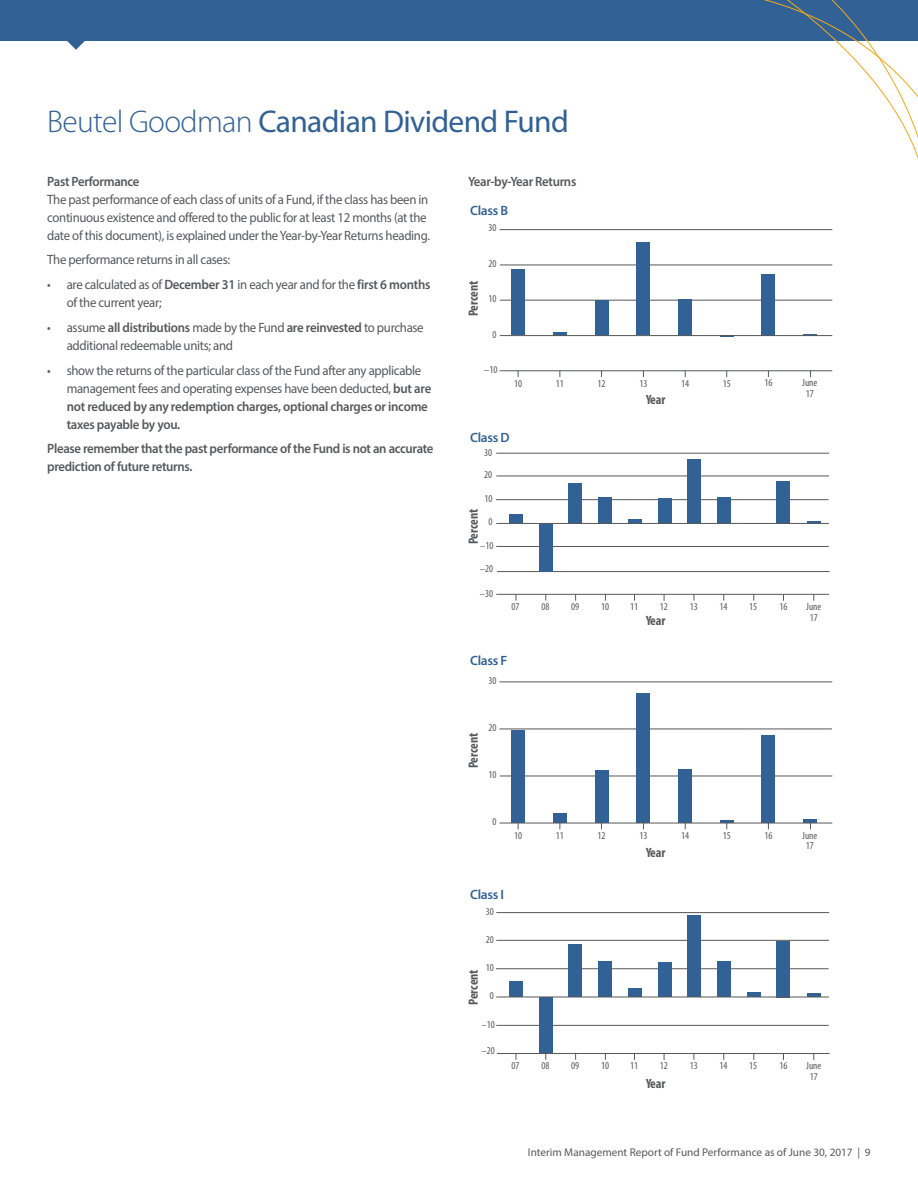
<style>
.page{position:relative;width:918px;height:1188px;background:#fff}
.page>*{position:absolute;margin:0;border:0;box-sizing:border-box;transform-origin:0 0}
.t1{font:31.5px "Myriad Pro";letter-spacing:-.02em;color:#326195}
.t2{font:13.5px/18px "Myriad Pro";letter-spacing:-.025em;color:#57585a;scale:.95 1}
.t3{font:600 13.5px/18px "Myriad Pro";letter-spacing:-.025em;color:#57585a;scale:.95 1}
.t4{font:700 condensed 13.5px "Myriad Pro";color:#57585a}
.t5{font:600 13.5px "Myriad Pro";letter-spacing:-.02em;color:#326195}
.t6{font:11.25px "Myriad Pro";color:#57585a}
.t7{font:condensed 10.5px/10.5px "Myriad Pro";color:#57585a;text-align:center}
.s1{font-weight:300}
.s2{font-weight:600}
</style>
<div class="page">
<div style="left:0;top:0;width:918px;height:41px;background:#326195"></div>
<svg style="left:731px;top:0;width:187px;height:275px"></svg>
<svg style="left:67px;top:41px;width:18px;height:9px"></svg>
<svg style="left:804px;top:819px;width:13px;height:4px"></svg>
<svg style="left:803px;top:334px;width:14px;height:1px"></svg>
<hr style="left:500px;top:229px;width:332px;height:1px;background:#57585a">
<hr style="left:500px;top:371px;width:332px;height:1px;background:#57585a">
<hr style="left:500px;top:300px;width:332px;height:1px;background:#57585a">
<hr style="left:500px;top:265px;width:332px;height:1px;background:#57585a">
<div style="left:511px;top:270px;width:14px;height:65px;background:#326195"></div>
<hr style="left:553px;top:332px;width:14px;height:3px;background:#326195">
<div style="left:595px;top:300px;width:13px;height:35px;background:#326195"></div>
<div style="left:637px;top:243px;width:13px;height:92px;background:#326195"></div>
<div style="left:678px;top:299px;width:14px;height:36px;background:#326195"></div>
<svg style="left:720px;top:336px;width:13px;height:1px"></svg>
<div style="left:762px;top:274px;width:13px;height:61px;background:#326195"></div>
<hr style="left:496px;top:546px;width:333px;height:1px;background:#57585a">
<hr style="left:497px;top:571px;width:333px;height:1px;background:#57585a">
<hr style="left:496px;top:499px;width:333px;height:1px;background:#57585a">
<hr style="left:496px;top:594px;width:333px;height:1px;background:#57585a">
<hr style="left:496px;top:453px;width:333px;height:1px;background:#57585a">
<hr style="left:496px;top:476px;width:333px;height:1px;background:#57585a">
<div style="left:509px;top:514px;width:14px;height:10px;background:#326195"></div>
<div style="left:539px;top:524px;width:13px;height:48px;background:#326195"></div>
<div style="left:569px;top:483px;width:13px;height:41px;background:#326195"></div>
<div style="left:598px;top:497px;width:14px;height:27px;background:#326195"></div>
<div style="left:628px;top:519px;width:14px;height:5px;background:#326195"></div>
<div style="left:658px;top:498px;width:13px;height:26px;background:#326195"></div>
<div style="left:688px;top:459px;width:13px;height:65px;background:#326195"></div>
<div style="left:717px;top:497px;width:14px;height:27px;background:#326195"></div>
<div style="left:777px;top:481px;width:13px;height:43px;background:#326195"></div>
<hr style="left:807px;top:521px;width:14px;height:3px;background:#326195">
<hr style="left:500px;top:682px;width:332px;height:1px;background:#57585a">
<hr style="left:499px;top:729px;width:333px;height:1px;background:#57585a">
<hr style="left:500px;top:776px;width:332px;height:1px;background:#57585a">
<div style="left:511px;top:730px;width:14px;height:93px;background:#326195"></div>
<div style="left:553px;top:813px;width:14px;height:10px;background:#326195"></div>
<div style="left:595px;top:770px;width:13px;height:53px;background:#326195"></div>
<div style="left:637px;top:693px;width:13px;height:130px;background:#326195"></div>
<div style="left:678px;top:769px;width:14px;height:54px;background:#326195"></div>
<div style="left:762px;top:735px;width:13px;height:88px;background:#326195"></div>
<hr style="left:496px;top:1025px;width:333px;height:1px;background:#57585a">
<hr style="left:497px;top:1053px;width:333px;height:1px;background:#57585a">
<hr style="left:496px;top:969px;width:333px;height:1px;background:#57585a">
<hr style="left:496px;top:912px;width:333px;height:1px;background:#57585a">
<hr style="left:496px;top:940px;width:333px;height:1px;background:#57585a">
<div style="left:509px;top:982px;width:14px;height:15px;background:#326195"></div>
<div style="left:539px;top:997px;width:13px;height:56px;background:#326195"></div>
<div style="left:569px;top:945px;width:13px;height:52px;background:#326195"></div>
<div style="left:598px;top:962px;width:14px;height:35px;background:#326195"></div>
<div style="left:628px;top:988px;width:14px;height:9px;background:#326195"></div>
<div style="left:658px;top:962px;width:13px;height:35px;background:#326195"></div>
<div style="left:688px;top:915px;width:13px;height:82px;background:#326195"></div>
<div style="left:717px;top:961px;width:14px;height:36px;background:#326195"></div>
<div style="left:747px;top:992px;width:13px;height:5px;background:#326195"></div>
<hr style="left:807px;top:994px;width:14px;height:3px;background:#326195">
<div style="left:777px;top:941px;width:13px;height:56px;background:#326195"></div>
<svg style="left:720px;top:820px;width:13px;height:9px"></svg>
<hr style="left:500px;top:823px;width:332px;height:1px;background:#57585a">
<hr style="left:496px;top:997px;width:333px;height:1px;background:#57585a">
<hr style="left:500px;top:335px;width:332px;height:1px;background:#57585a">
<hr style="left:496px;top:523px;width:333px;height:1px;background:#57585a">
<h1 class="t1" style="left:47px;top:102px;width:523px"><span class="s1">Beutel Goodman</span> Canadian Dividend Fund</h1>
<p class="t3" style="left:47px;top:172px;width:99px">Past Performance</p>
<p class="t2" style="left:47px;top:190px;width:404px">The past performance of each class of units of a Fund, if the class has been in continuous existence and offered to the public for at least 12 months (at the date of this document), is explained under the Year-by-Year Returns heading.</p>
<p class="t2" style="left:47px;top:251px;width:194px">The performance returns in all cases:</p>
<p class="t2" style="left:67px;top:275px;width:384px;text-indent:-20px">• are calculated as of <span class="s2">December 31</span> in each year and for the <span class="s2">first 6 months </span>of the current year;</p>
<p class="t2" style="left:67px;top:318px;width:377px;text-indent:-19px">• assume <span class="s2">all distributions</span> made by the Fund <span class="s2">are reinvested</span> to purchase additional redeemable units; and</p>
<p class="t2" style="left:67px;top:361px;width:385px;text-indent:-19px">• show the returns of the particular class of the Fund after any applicable management fees and operating expenses have been deducted, <span class="s2">but are not reduced by any redemption charges, optional charges or income taxes payable by you.</span></p>
<p class="t3" style="left:47px;top:439px;width:408px">Please remember that the past performance of the Fund is not an accurate prediction of future returns.</p>
<p class="t3" style="left:468px;top:172px;width:116px">Year-by-Year Returns</p>
<p class="t7" style="left:488px;top:222px;width:10px">30</p>
<p class="t5" style="left:470px;top:202px;width:40px">Class B</p>
<p class="t4" style="left:465px;top:316px;width:37px;rotate:-90deg">Percent</p>
<p class="t7" style="left:489px;top:258px;width:10px">20</p>
<p class="t7" style="left:488px;top:294px;width:10px">10</p>
<p class="t7" style="left:492px;top:329px;width:6px">0</p>
<p class="t7" style="left:484px;top:364px;width:15px">–10</p>
<p class="t7" style="left:514px;top:378px;width:10px">10</p>
<p class="t7" style="left:556px;top:378px;width:10px">11</p>
<p class="t7" style="left:597px;top:378px;width:10px">12</p>
<p class="t7" style="left:639px;top:378px;width:10px">13</p>
<p class="t7" style="left:681px;top:378px;width:10px">14</p>
<p class="t7" style="left:723px;top:378px;width:10px">15</p>
<p class="t7" style="left:764px;top:378px;width:10px">16</p>
<p class="t7" style="left:802px;top:378px;width:16px">June<br>17</p>
<p class="t4" style="left:646px;top:391px;width:21px">Year</p>
<p class="t5" style="left:470px;top:429px;width:41px">Class D</p>
<p class="t7" style="left:484px;top:441px;width:10px;line-height:22.6px;text-align:left">30<br>20</p>
<p class="t7" style="left:484px;top:493px;width:10px">10</p>
<p class="t7" style="left:488px;top:517px;width:6px">0</p>
<p class="t7" style="left:480px;top:540px;width:15px">–10</p>
<p class="t7" style="left:480px;top:564px;width:15px">–20</p>
<p class="t7" style="left:480px;top:588px;width:15px">–30</p>
<p class="t4" style="left:465px;top:544px;width:37px;rotate:-90deg">Percent</p>
<p class="t7" style="left:512px;top:601px;width:10px">07</p>
<p class="t7" style="left:541px;top:601px;width:10px">08</p>
<p class="t7" style="left:571px;top:601px;width:10px">09</p>
<p class="t7" style="left:601px;top:601px;width:10px">10</p>
<p class="t7" style="left:630px;top:601px;width:10px">11</p>
<p class="t7" style="left:660px;top:601px;width:10px">12</p>
<p class="t7" style="left:690px;top:601px;width:10px">13</p>
<p class="t7" style="left:720px;top:601px;width:10px">14</p>
<p class="t7" style="left:749px;top:601px;width:10px">15</p>
<p class="t7" style="left:779px;top:601px;width:10px">16</p>
<p class="t4" style="left:646px;top:612px;width:21px">Year</p>
<p class="t5" style="left:470px;top:652px;width:39px">Class F</p>
<p class="t7" style="left:488px;top:675px;width:10px">30</p>
<p class="t4" style="left:465px;top:768px;width:37px;rotate:-90deg">Percent</p>
<p class="t7" style="left:489px;top:722px;width:10px">20</p>
<p class="t7" style="left:488px;top:769px;width:10px">10</p>
<p class="t7" style="left:492px;top:817px;width:6px">0</p>
<p class="t7" style="left:806px;top:601px;width:16px">June<br>17</p>
<p class="t7" style="left:514px;top:830px;width:10px">10</p>
<p class="t7" style="left:556px;top:830px;width:10px">11</p>
<p class="t7" style="left:597px;top:830px;width:10px">12</p>
<p class="t7" style="left:639px;top:830px;width:10px">13</p>
<p class="t7" style="left:681px;top:830px;width:10px">14</p>
<p class="t7" style="left:723px;top:830px;width:10px">15</p>
<p class="t7" style="left:764px;top:830px;width:10px">16</p>
<p class="t7" style="left:802px;top:830px;width:16px">June<br>17</p>
<p class="t4" style="left:646px;top:845px;width:21px">Year</p>
<p class="t5" style="left:470px;top:885px;width:36px">Class I</p>
<p class="t7" style="left:486px;top:906px;width:10px">30</p>
<p class="t7" style="left:486px;top:934px;width:10px">20</p>
<p class="t7" style="left:486px;top:962px;width:10px">10</p>
<p class="t7" style="left:490px;top:990px;width:6px">0</p>
<p class="t7" style="left:482px;top:1019px;width:15px">–10</p>
<p class="t7" style="left:482px;top:1046px;width:15px">–20</p>
<p class="t4" style="left:465px;top:1005px;width:37px;rotate:-90deg">Percent</p>
<p class="t7" style="left:512px;top:1060px;width:10px">07</p>
<p class="t7" style="left:541px;top:1060px;width:10px">08</p>
<p class="t7" style="left:571px;top:1060px;width:10px">09</p>
<p class="t7" style="left:601px;top:1060px;width:10px">10</p>
<p class="t7" style="left:630px;top:1060px;width:10px">11</p>
<p class="t7" style="left:660px;top:1060px;width:10px">12</p>
<p class="t7" style="left:690px;top:1060px;width:10px">13</p>
<p class="t7" style="left:720px;top:1060px;width:10px">14</p>
<p class="t7" style="left:749px;top:1060px;width:10px">15</p>
<p class="t7" style="left:779px;top:1060px;width:10px">16</p>
<p class="t4" style="left:646px;top:1075px;width:21px">Year</p>
<p class="t7" style="left:806px;top:1060px;width:16px">June<br>17</p>
<p class="t6" style="left:528px;top:1145px;width:344px">Interim Management Report of Fund Performance as of June 30, 2017 | 9</p>
</div>
